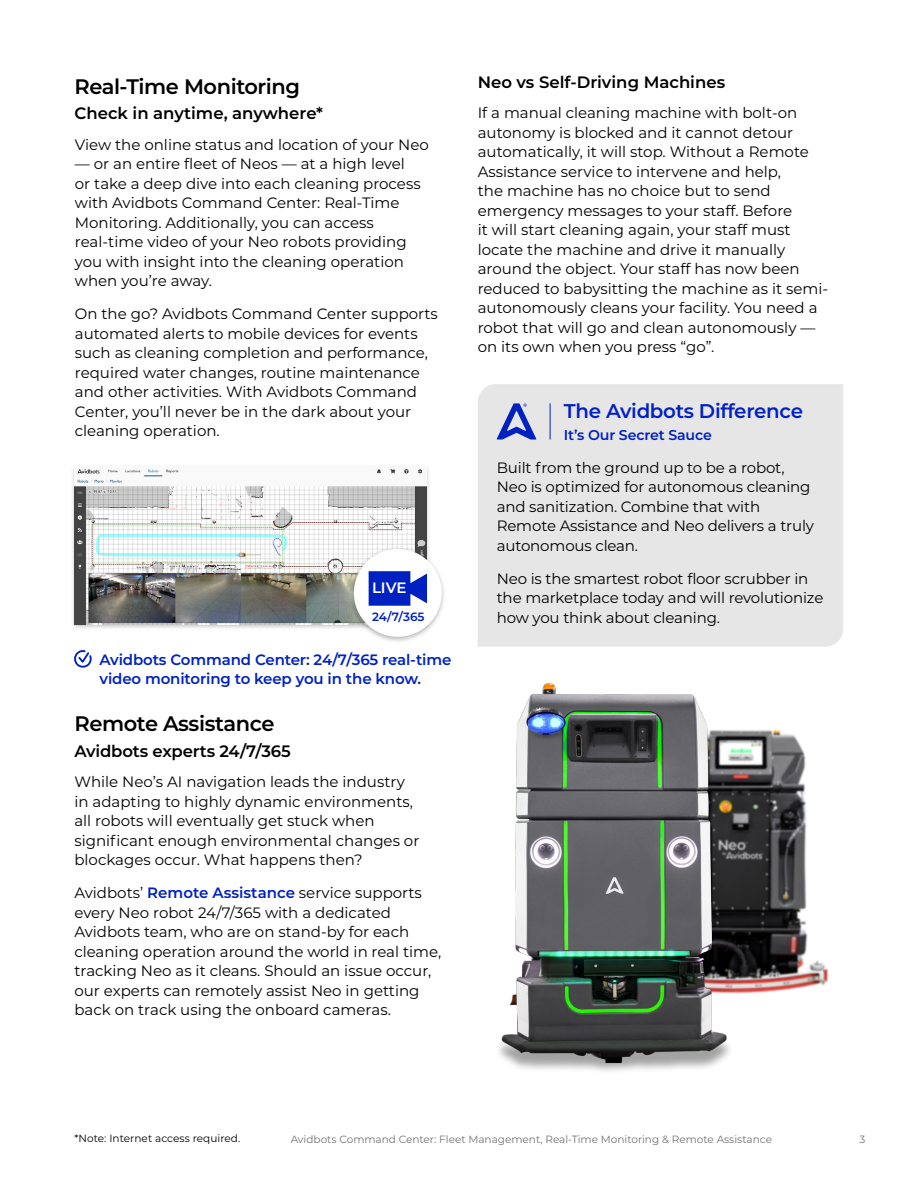
<style>
.page{position:relative;width:918px;height:1188px;background:#fff}
.page>*{position:absolute;margin:0;border:0;box-sizing:border-box;transform-origin:0 0}
.t1{font:600 21px "Montserrat";letter-spacing:-.02em;color:#000}
.t2{font:600 19.8px "Montserrat";letter-spacing:-.015em;color:#0020c2}
.t3{font:600 16.5px "Montserrat";color:#000}
.t4{font:15px/19.5px "Montserrat";color:#000}
.t5{font:600 15px/19.5px "Montserrat";letter-spacing:-.01em;color:#0021c2}
.t6{font:600 15px "Montserrat";color:#fff}
.t7{font:600 14.1px "Montserrat";letter-spacing:-.01em;color:#0020c2}
.t8{font:600 12px "Montserrat";color:#0020c2}
.t9{font:10.5px "Montserrat";color:#727273}
.t10{font:10.5px "Montserrat";letter-spacing:.005em;color:#000}
.s1{font-weight:600;color:#0020c2}
</style>
<div class="page">
<div style="left:478px;top:384px;width:365px;height:263px;background:#e7e6e6"></div>
<div style="left:70px;top:464px;width:361px;height:166px;background:#000;opacity:.25"></div>
<img style="left:75px;top:467px;width:351px;height:157px">
<svg style="left:74px;top:650px;width:18px;height:18px"></svg>
<div style="left:349px;top:545px;width:98px;height:99px;background:#000;opacity:.3"></div>
<div style="left:354px;top:549px;width:88px;height:88px;background:#fff;border-radius:50%"></div>
<svg style="left:368px;top:571px;width:59px;height:35px;background:#2340ca"></svg>
<img style="left:748px;top:729px;width:81px;height:265px">
<img style="left:498px;top:683px;width:250px;height:388px">
<hr style="left:550px;top:403px;width:1px;height:37px;background:#0021c2">
<svg style="left:497px;top:403px;width:39px;height:37px"></svg>
<h1 class="t1" style="left:74px;top:71px;width:227px">Real-Time Monitoring</h1>
<p class="t3" style="left:74px;top:102px;width:250px">Check in anytime, anywhere*</p>
<p class="t4" style="left:75px;top:134px;width:355px">View the online status and location of your Neo</p>
<p class="t4" style="left:75px;top:154px;width:347px">— or an entire fleet of Neos — at a high level or take a deep dive into each cleaning process with Avidbots Command Center: Real-Time Monitoring. Additionally, you can access real-time video of your Neo robots providing you with insight into the cleaning operation when you’re away.</p>
<p class="t4" style="left:75px;top:304px;width:365px">On the go? Avidbots Command Center supports automated alerts to mobile devices for events such as cleaning completion and performance, required water changes, routine maintenance and other activities. With Avidbots Command Center, you’ll never be in the dark about your cleaning operation.</p>
<p class="t6" style="left:372px;top:577px;width:36px">LIVE</p>
<p class="t8" style="left:372px;top:608px;width:54px">24/7/365</p>
<p class="t5" style="left:100px;top:649px;width:354px">Avidbots Command Center: 24/7/365 real-time video monitoring to keep you in the know.</p>
<h1 class="t1" style="left:74px;top:709px;width:202px">Remote Assistance</h1>
<p class="t3" style="left:74px;top:739px;width:218px">Avidbots experts 24/7/365</p>
<p class="t4" style="left:74px;top:771px;width:346px">While Neo’s AI navigation leads the industry in adapting to highly dynamic environments, all robots will eventually get stuck when significant enough environmental changes or blockages occur. What happens then?</p>
<p class="t4" style="left:74px;top:882px;width:368px">Avidbots’ <span class="s1">Remote Assistance</span> service supports every Neo robot 24/7/365 with a dedicated Avidbots team, who are on stand-by for each cleaning operation around the world in real time, tracking Neo as it cleans. Should an issue occur, our experts can remotely assist Neo in getting back on track using the onboard cameras.</p>
<p class="t3" style="left:478px;top:70px;width:249px">Neo vs Self-Driving Machines</p>
<p class="t4" style="left:478px;top:103px;width:352px">If a manual cleaning machine with bolt-on autonomy is blocked and it cannot detour automatically, it will stop. Without a Remote Assistance service to intervene and help,<br>the machine has no choice but to send emergency messages to your staff. Before<br>it will start cleaning again, your staff must locate the machine and drive it manually around the object. Your staff has now been reduced to babysitting the machine as it semi&shy;autonomously cleans your facility. You need a robot that will go and clean autonomously — on its own when you press “go”.</p>
<h2 class="t2" style="left:564px;top:397px;width:241px">The Avidbots Difference</h2>
<p class="t7" style="left:564px;top:425px;width:150px">It’s Our Secret Sauce</p>
<p class="t4" style="left:497px;top:457px;width:319px">Built from the ground up to be a robot, Neo is optimized for autonomous cleaning and sanitization. Combine that with Remote Assistance and Neo delivers a truly autonomous clean.</p>
<p class="t4" style="left:497px;top:568px;width:328px">Neo is the smartest robot floor scrubber in the marketplace today and will revolutionize how you think about cleaning.</p>
<p class="t10" style="left:74px;top:1131px;width:167px">*Note: Internet access required.</p>
<p class="t9" style="left:291px;top:1132px;width:483px">Avidbots Command Center: Fleet Management, Real-Time Monitoring &amp; Remote Assistance</p>
<p class="t9" style="left:860px;top:1132px;width:7px">3</p>
</div>
